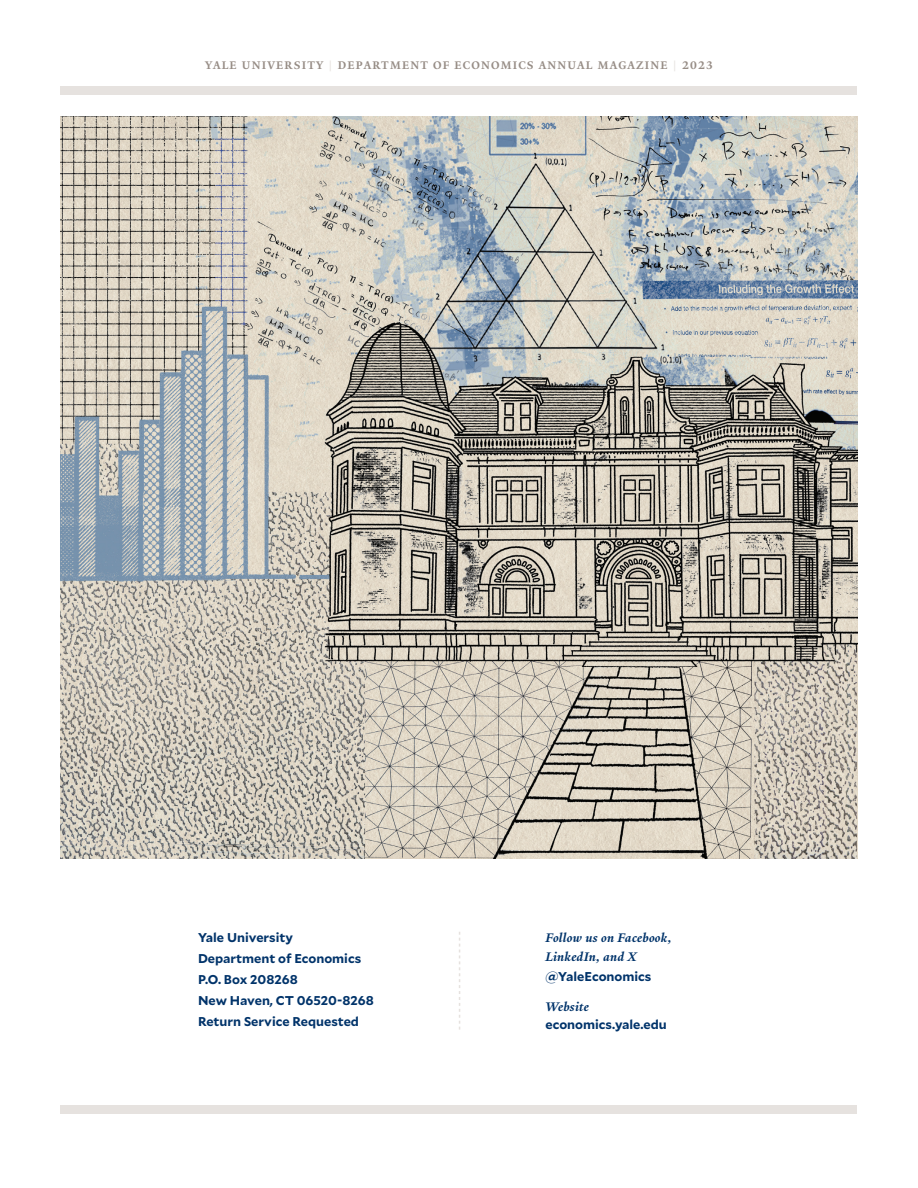
<style>
.page{position:relative;width:918px;height:1188px;background:#fff}
.page>*{position:absolute;margin:0;border:0;box-sizing:border-box;transform-origin:0 0}
.Sub-Sub_1{font:italic 700 13.5px/19.5px "Yale New";letter-spacing:.02em;color:#01336a}
.Copy{font:700 12.75px "Mallory";color:#01336a}
.Sub-Sub_1-2{font:700 12.75px "Mallory";color:#01336a}
.t1{font:700 12px "Yale New";letter-spacing:.1em;color:#978d86}
.s1{color:#e6e2df}
</style>
<div class="page">
<svg style="left:459px;top:932px;width:1px;height:98px"></svg>
<div style="left:61px;top:1105px;width:796px;height:9px;background:#e6e2df"></div>
<div style="left:61px;top:86px;width:796px;height:9px;background:#e6e2df"></div>
<img style="left:61px;top:117px;width:796px;height:741px">
<p class="t1" style="left:205px;top:58px;width:509px">YALE UNIVERSITY <span class="s1">|</span> DEPARTMENT OF ECONOMICS ANNUAL MAGAZINE <span class="s1">|</span> 2023</p>
<p class="Copy" style="left:198px;top:928px;width:97px">Yale University</p>
<p class="Copy" style="left:198px;top:949px;width:165px">Department of Economics</p>
<p class="Copy" style="left:198px;top:970px;width:101px">P.O. Box 208268</p>
<p class="Copy" style="left:198px;top:991px;width:177px">New Haven, CT 06520-8268</p>
<p class="Copy" style="left:198px;top:1012px;width:163px">Return Service Requested</p>
<p class="Sub-Sub_1" style="left:545px;top:927px;width:128px">Follow us on Facebook,<br>LinkedIn, and X</p>
<p class="Sub-Sub_1-2" style="left:545px;top:966px;width:107px">@YaleEconomics</p>
<p class="Sub-Sub_1" style="left:545px;top:997px;width:45px">Website</p>
<p class="Sub-Sub_1-2" style="left:545px;top:1015px;width:123px">economics.yale.edu</p>
</div>
